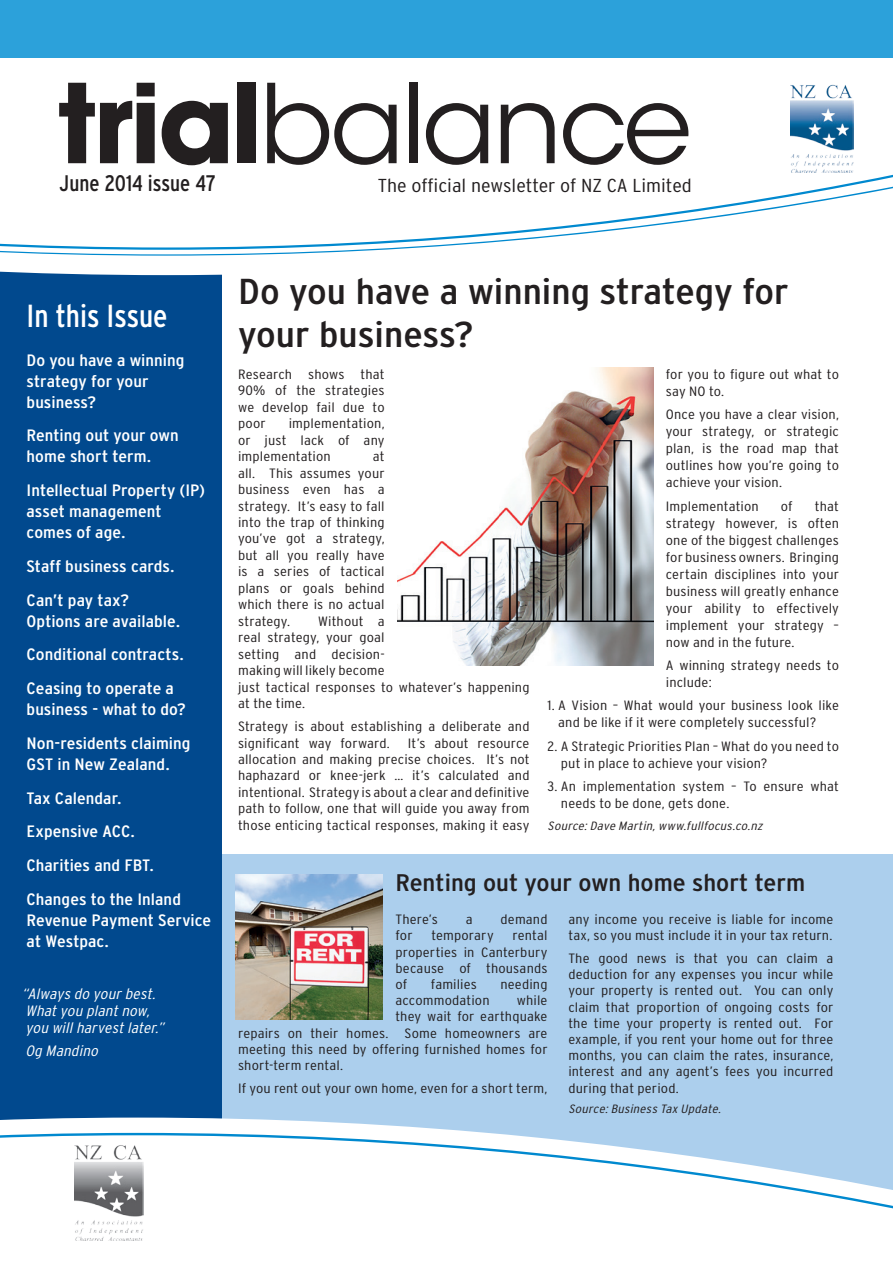
<style>
.page{position:relative;width:893px;height:1263px;background:#fff}
.page>*{position:absolute;margin:0;border:0;box-sizing:border-box;transform-origin:0 0}
.t1{font:108.75px "ITC Avant Garde MM 300 750";letter-spacing:-.03em;color:#231f20}
.Head{font:condensed 36px/43.2px "Interstate";color:#231f20;scale:1.2 1}
.t2{font:condensed 31.95px "Interstate";color:#fff}
.Head-2{font:condensed 24px "Interstate";color:#231f20;scale:1.2 1}
.t3{font:condensed 22.5px "Interstate";color:#231f20}
.t4{font:300 condensed 18.75px "Interstate";color:#231f20;scale:1.2 1}
.sub{font:condensed 16.5px/21px "Interstate";color:#fff;scale:1.17 1}
.text{font:italic 300 condensed 15px/17.2px "Interstate";color:#fff;scale:1.15 1}
.text-2{font:300 condensed 13.5px/16.5px "Interstate";letter-spacing:.01em;color:#231f20;text-align:justify;scale:1.2 1}
.source{font:italic 300 condensed 12px "Interstate";color:#231f20;scale:1.2 1}
.s1{font-family:"ITC Avant Garde MM 740 750"}
</style>
<div class="page">
<div style="left:209px;top:855px;width:684px;height:408px;background:#accfed"></div>
<div style="left:0;top:269px;width:222px;height:888px;background:#01498e"></div>
<img style="left:397px;top:368px;width:256px;height:297px">
<svg style="left:0;top:57px;width:893px;height:219px"></svg>
<svg style="left:0;top:1117px;width:487px;height:16px"></svg>
<svg style="left:0;top:1133px;width:893px;height:130px"></svg>
<div style="left:0;top:0;width:893px;height:57px;background:#2ca1da"></div>
<div style="left:770px;top:68px;width:123px;height:124px;background:#fff"></div>
<img style="left:791px;top:84px;width:63px;height:88px">
<img style="left:235px;top:874px;width:148px;height:145px">
<img style="left:74px;top:1143px;width:70px;height:98px">
<p class="t1" style="left:58px;top:61px;width:635px"><span class="s1">trial</span>balance</p>
<p class="t3" style="left:60px;top:171px;width:158px">June 2014 issue 47</p>
<p class="t4" style="left:378px;top:175px;width:263px">The official newsletter of NZ CA Limited</p>
<p class="t2" style="left:27px;top:298px;width:143px">In this Issue</p>
<p class="sub" style="left:27px;top:349px;width:137px">Do you have a winning strategy for your business?</p>
<p class="sub" style="left:27px;top:425px;width:132px">Renting out your own home short term.</p>
<p class="sub" style="left:27px;top:480px;width:154px">Intellectual Property (IP) asset management comes of age.</p>
<p class="sub" style="left:27px;top:555px;width:128px">Staff business cards.</p>
<p class="sub" style="left:27px;top:589px;width:133px">Can’t pay tax?<br>Options are available.</p>
<p class="sub" style="left:27px;top:644px;width:136px">Conditional contracts.</p>
<p class="sub" style="left:27px;top:678px;width:138px">Ceasing to operate a business - what to do?</p>
<p class="sub" style="left:27px;top:732px;width:142px">Non-residents claiming<br>GST in New Zealand.</p>
<p class="sub" style="left:27px;top:787px;width:83px">Tax Calendar.</p>
<p class="sub" style="left:27px;top:821px;width:94px">Expensive ACC.</p>
<p class="sub" style="left:27px;top:855px;width:110px">Charities and FBT.</p>
<p class="sub" style="left:27px;top:888px;width:159px">Changes to the Inland<br>Revenue Payment Service at Westpac.</p>
<p class="text" style="left:22px;top:985px;width:128px">“Alwaysdo yourbest.<br>Whatyou plantnow, you willharvestlater.”</p>
<p class="text" style="left:26px;top:1041px;width:68px">Og Mandino</p>
<p class="Head" style="left:238px;top:270px;width:460px">Do you have a winning strategy for your business?</p>
<p class="text-2" style="left:238px;top:366px;width:124px">Research shows that 90% of the strategies we develop fail due to poor</p>
<p class="text-2" style="left:238px;top:415px;width:124px;text-indent:51px">implementation, or just lack of any implementation</p>
<p class="text-2" style="left:238px;top:448px;width:124px;text-indent:135px">at all. This assumes your business even has a strategy. It’s easy to fall into the trap of thinking you’ve got a strategy, but all you really have is a series of tactical plans or goals behind which there is no actual strategy.</p>
<p class="text-2" style="left:238px;top:613px;width:244px;text-align:left;text-indent:80px">Without a<br>real strategy, your goal<br>setting and decision-<br>making will likely become<br>just tactical responses to whatever’s happening at the time.</p>
<p class="text-2" style="left:238px;top:718px;width:244px">Strategy is about establishing a deliberate and significant way forward.</p>
<p class="text-2" style="left:238px;top:734px;width:244px;text-indent:170px">It’s about resource allocation and making precise choices. It’s not haphazard or knee-jerk … it’s calculated and intentional. Strategy is about a clear and definitive path to follow, one that will guide you away from those enticing tactical responses, making it easy</p>
<p class="text-2" style="left:666px;top:365px;width:146px;line-height:17px">for you to figure out what to say NO to.</p>
<p class="text-2" style="left:666px;top:406px;width:146px;line-height:17px">Once you have a clear vision, your strategy, or strategic plan, is the road map that outlines how you’re going to achieve your vision.</p>
<p class="text-2" style="left:666px;top:497px;width:79px">Implementation</p>
<p class="text-2" style="left:781px;top:497px;width:11px">of</p>
<p class="text-2" style="left:666px;top:497px;width:146px;line-height:17px;text-indent:149px">that strategy however, is often one of the biggest challenges for business owners. Bringing certain disciplines into your business will greatly enhance your ability to effectively implement your strategy – now and in the future.</p>
<p class="text-2" style="left:666px;top:657px;width:146px;line-height:17px">A winning strategy needs to include:</p>
<p class="text-2" style="left:558px;top:697px;width:235px;line-height:17px;text-indent:-11px">1. A Vision – What would your business look like and be like if it were completely successful?</p>
<p class="text-2" style="left:561px;top:737px;width:233px;line-height:17px;text-indent:-13px">2. A Strategic Priorities Plan – What do you need to put in place to achieve your vision?</p>
<p class="text-2" style="left:561px;top:778px;width:233px;line-height:17px;text-indent:-13px">3. An implementation system – To ensure what needs to be done, gets done.</p>
<p class="source" style="left:548px;top:819px;width:183px">Source:Dave Martin,www.fullfocus.co.nz</p>
<p class="Head-2" style="left:395px;top:869px;width:343px">Renting out your own home short term</p>
<p class="text-2" style="left:568px;top:911px;width:222px">any income you receive is liable for income tax, so you must include it in your tax return.</p>
<p class="text-2" style="left:568px;top:950px;width:222px">The good news is that you can claim a deduction for any expenses you incur while your property is rented out. You can only claim that proportion of ongoing costs for the time your property is rented out. For example, if you rent your home out for three months, you can claim the rates, insurance, interest and any agent’s fees you incurred during that period.</p>
<p class="source" style="left:568px;top:1102px;width:131px">Source:Business Tax Update.</p>
<p class="text-2" style="left:395px;top:911px;width:37px">There’s</p>
<p class="text-2" style="left:466px;top:911px;width:7px">a</p>
<p class="text-2" style="left:501px;top:911px;width:41px">demand</p>
<p class="text-2" style="left:395px;top:927px;width:16px">for</p>
<p class="text-2" style="left:431px;top:927px;width:53px">temporary</p>
<p class="text-2" style="left:395px;top:927px;width:128px;text-indent:117px">rental properties in Canterbury because of thousands of</p>
<p class="text-2" style="left:431px;top:976px;width:40px">families</p>
<p class="text-2" style="left:500px;top:976px;width:41px">needing</p>
<p class="text-2" style="left:395px;top:992px;width:80px">accommodation</p>
<p class="text-2" style="left:517px;top:992px;width:27px">while</p>
<p class="text-2" style="left:395px;top:1008px;width:128px">they wait for earthquake</p>
<p class="text-2" style="left:238px;top:1024px;width:259px">repairs on their homes. Some homeowners are</p>
<p class="text-2" style="left:238px;top:1040px;width:259px">meeting this need by offering furnished homes for</p>
<p class="text-2" style="left:238px;top:1057px;width:89px">short-term rental.</p>
<p class="text-2" style="left:238px;top:1079px;width:259px">If you rent out your own home, even for a short term,</p>
</div>
